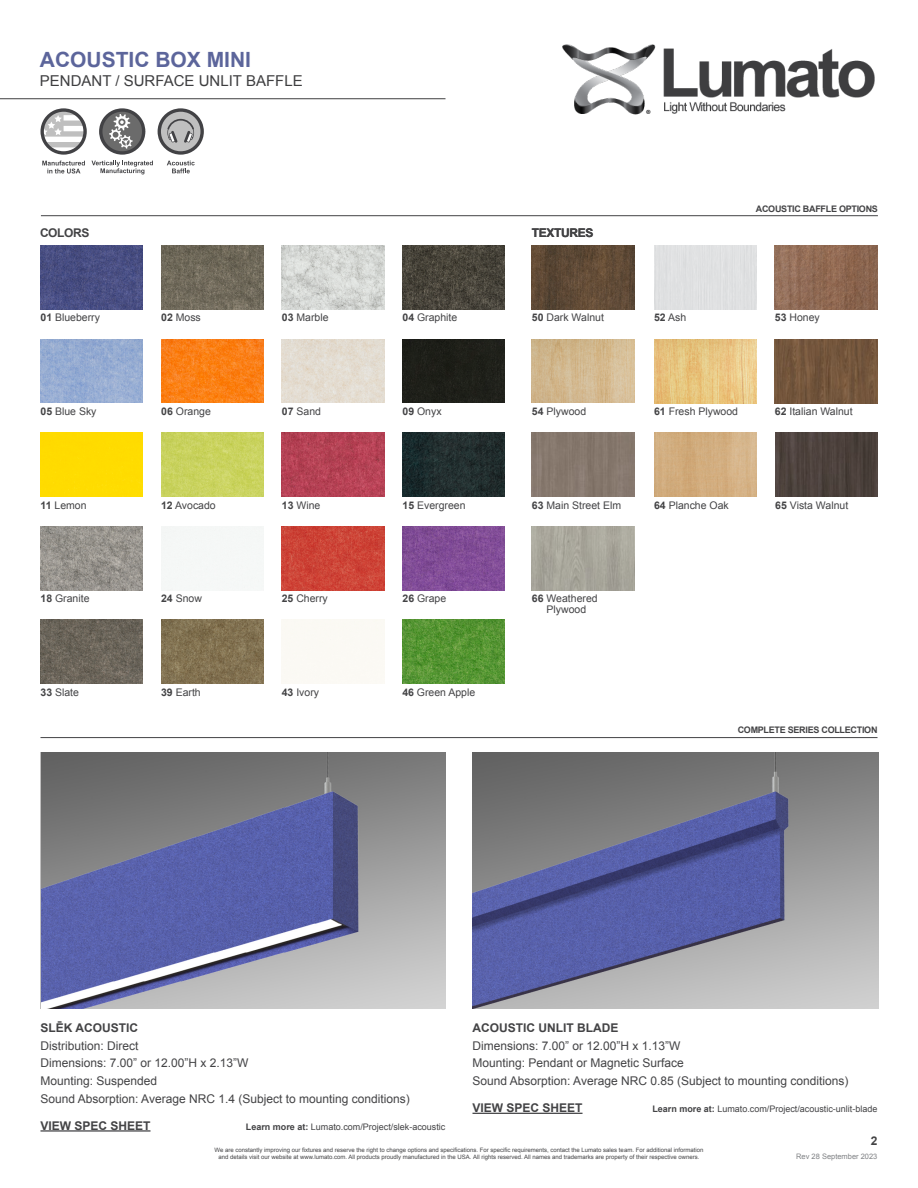
<style>
.page{position:relative;width:918px;height:1188px;background:#fff}
.page>*{position:absolute;margin:0;border:0;box-sizing:border-box;transform-origin:0 0}
.t1{font:700 21px "Arial";color:#5c659b}
.t2{font:15px "Arial";color:#3e3e40}
.t3{font:12px/17.7px "Arial";color:#434345}
.t4{font:700 12px "Arial";color:#434345}
.t5{font:700 12px "Arial";letter-spacing:-.03em;color:#434345}
.t6{font:10.5px/10.6px "Arial";color:#434345;text-align:center}
.t7{font:9px "Arial";color:#434345}
.t8{font:700 9px "Arial";letter-spacing:-.03em;color:#434345}
.t9{font:7.5px "Arial";color:#808285}
.t10{font:6px/7.2px "Arial";color:#434345;text-align:center}
.s1{font-weight:700}
</style>
<div class="page">
<img style="left:562px;top:44px;width:313px;height:71px">
<hr style="left:0;top:98px;width:446px;height:1px;background:#3e3e40">
<svg style="left:99px;top:108px;width:46px;height:47px"></svg>
<svg style="left:92px;top:161px;width:61px;height:13px"></svg>
<svg style="left:158px;top:108px;width:46px;height:47px"></svg>
<svg style="left:167px;top:161px;width:28px;height:12px"></svg>
<svg style="left:40px;top:108px;width:47px;height:47px"></svg>
<svg style="left:42px;top:161px;width:43px;height:12px"></svg>
<img style="left:41px;top:752px;width:405px;height:257px">
<hr style="left:40px;top:737px;width:838px;height:1px;background:#434345">
<hr style="left:40px;top:1130px;width:111px;height:2px;background:#434345">
<img style="left:473px;top:752px;width:406px;height:257px">
<hr style="left:472px;top:1113px;width:111px;height:1px;background:#434345">
<hr style="left:41px;top:215px;width:837px;height:1px;background:#434345">
<img style="left:40px;top:246px;width:103px;height:63px">
<img style="left:40px;top:339px;width:103px;height:64px">
<div style="left:40px;top:433px;width:103px;height:64px;background:#ffdc00"></div>
<img style="left:40px;top:526px;width:103px;height:64px">
<img style="left:40px;top:620px;width:103px;height:64px">
<img style="left:161px;top:246px;width:103px;height:63px">
<img style="left:161px;top:339px;width:103px;height:64px">
<img style="left:161px;top:433px;width:103px;height:64px">
<img style="left:161px;top:620px;width:103px;height:64px">
<img style="left:282px;top:246px;width:102px;height:63px">
<img style="left:282px;top:339px;width:102px;height:64px">
<img style="left:282px;top:433px;width:102px;height:64px">
<img style="left:282px;top:526px;width:102px;height:64px">
<img style="left:403px;top:246px;width:102px;height:63px">
<div style="left:403px;top:339px;width:102px;height:64px;background:#1e1f19"></div>
<img style="left:403px;top:433px;width:102px;height:64px">
<img style="left:403px;top:526px;width:102px;height:64px">
<img style="left:402px;top:620px;width:103px;height:64px">
<img style="left:532px;top:246px;width:103px;height:64px">
<img style="left:775px;top:246px;width:103px;height:64px">
<img style="left:654px;top:339px;width:103px;height:64px">
<img style="left:775px;top:339px;width:102px;height:64px">
<div style="left:532px;top:433px;width:103px;height:64px;background:#86786d"></div>
<img style="left:654px;top:433px;width:103px;height:64px">
<img style="left:775px;top:433px;width:103px;height:64px">
<img style="left:532px;top:526px;width:103px;height:64px">
<img style="left:532px;top:339px;width:103px;height:64px">
<div style="left:654px;top:246px;width:103px;height:63px;background:#e0e1e2"></div>
<h1 class="t1" style="left:40px;top:46px;width:213px">ACOUSTIC BOX MINI</h1>
<h2 class="t2" style="left:40px;top:71px;width:264px">PENDANT / SURFACE UNLIT BAFFLE</h2>
<h3 class="t8" style="left:756px;top:202px;width:124px">ACOUSTIC BAFFLE OPTIONS</h3>
<h3 class="t4" style="left:40px;top:225px;width:51px">COLORS</h3>
<h3 class="t5" style="left:532px;top:225px;width:63px">TEXTURES</h3>
<h3 class="t6" style="left:40px;top:312px;width:61px"><span class="s1">01</span> Blueberry</h3>
<h3 class="t6" style="left:161px;top:312px;width:41px"><span class="s1">02</span> Moss</h3>
<h3 class="t6" style="left:282px;top:312px;width:48px"><span class="s1">03</span> Marble</h3>
<h3 class="t6" style="left:403px;top:312px;width:56px"><span class="s1">04</span> Graphite</h3>
<h3 class="t6" style="left:532px;top:312px;width:73px"><span class="s1">50</span> Dark Walnut</h3>
<h3 class="t6" style="left:775px;top:312px;width:46px"><span class="s1">53</span> Honey</h3>
<h3 class="t6" style="left:654px;top:312px;width:34px"><span class="s1">52</span> Ash</h3>
<h3 class="t6" style="left:40px;top:406px;width:58px"><span class="s1">05</span> Blue Sky</h3>
<h3 class="t6" style="left:161px;top:406px;width:51px"><span class="s1">06</span> Orange</h3>
<h3 class="t6" style="left:282px;top:406px;width:41px"><span class="s1">07</span> Sand</h3>
<h3 class="t6" style="left:403px;top:406px;width:41px"><span class="s1">09</span> Onyx</h3>
<h3 class="t6" style="left:532px;top:406px;width:56px"><span class="s1">54</span> Plywood</h3>
<h3 class="t6" style="left:654px;top:406px;width:86px"><span class="s1">61</span> Fresh Plywood</h3>
<h3 class="t6" style="left:775px;top:406px;width:79px"><span class="s1">62</span> Italian Walnut</h3>
<h3 class="t6" style="left:40px;top:500px;width:48px"><span class="s1">11</span> Lemon</h3>
<h3 class="t6" style="left:161px;top:500px;width:56px"><span class="s1">12</span> Avocado</h3>
<h3 class="t6" style="left:282px;top:500px;width:40px"><span class="s1">13</span> Wine</h3>
<h3 class="t6" style="left:403px;top:500px;width:65px"><span class="s1">15</span> Evergreen</h3>
<h3 class="t6" style="left:532px;top:500px;width:91px"><span class="s1">63</span> Main Street Elm</h3>
<h3 class="t6" style="left:654px;top:500px;width:76px"><span class="s1">64</span> Planche Oak</h3>
<h3 class="t6" style="left:775px;top:500px;width:74px"><span class="s1">65</span> Vista Walnut</h3>
<h3 class="t6" style="left:40px;top:593px;width:51px"><span class="s1">18</span> Granite</h3>
<h3 class="t6" style="left:161px;top:593px;width:42px"><span class="s1">24</span> Snow</h3>
<h3 class="t6" style="left:282px;top:593px;width:48px"><span class="s1">25</span> Cherry</h3>
<h3 class="t6" style="left:403px;top:593px;width:45px"><span class="s1">26</span> Grape</h3>
<h3 class="t6" style="left:532px;top:593px;width:67px"><span class="s1">66</span> Weathered<br>Plywood</h3>
<h3 class="t6" style="left:40px;top:687px;width:40px"><span class="s1">33</span> Slate</h3>
<h3 class="t6" style="left:161px;top:687px;width:41px"><span class="s1">39</span> Earth</h3>
<h3 class="t6" style="left:282px;top:687px;width:39px"><span class="s1">43</span> Ivory</h3>
<h3 class="t6" style="left:402px;top:687px;width:74px"><span class="s1">46</span> Green Apple</h3>
<h3 class="t8" style="left:738px;top:724px;width:141px">COMPLETE SERIES COLLECTION</h3>
<h3 class="t4" style="left:40px;top:1020px;width:99px">SLĒK ACOUSTIC</h3>
<h3 class="t3" style="left:40px;top:1037px;width:371px">Distribution: Direct<br>Dimensions: 7.00” or 12.00”H x 2.13”W<br>Mounting: Suspended<br>Sound Absorption: Average NRC 1.4 (Subject to mounting conditions)</h3>
<h3 class="t4" style="left:40px;top:1118px;width:112px">VIEW SPEC SHEET</h3>
<h3 class="t7" style="left:246px;top:1121px;width:201px"><span class="s1">Learn more at:</span> Lumato.com/Project/slek-acoustic</h3>
<h3 class="t4" style="left:472px;top:1020px;width:147px">ACOUSTIC UNLIT BLADE</h3>
<h3 class="t3" style="left:472px;top:1037px;width:377px">Dimensions: 7.00” or 12.00”H x 1.13”W<br>Mounting: Pendant or Magnetic Surface<br>Sound Absorption: Average NRC 0.85 (Subject to mounting conditions)</h3>
<h3 class="t4" style="left:472px;top:1100px;width:112px">VIEW SPEC SHEET</h3>
<h3 class="t7" style="left:652px;top:1103px;width:227px"><span class="s1">Learn more at:</span> Lumato.com/Project/acoustic-unlit-blade</h3>
<h3 class="t4" style="left:871px;top:1132px;width:8px">2</h3>
<p class="t10" style="left:215px;top:1146px;width:490px">We are constantly improving our fixtures and reserve the right to change options and specifications. For specific requirements, contact the Lumato sales team. For additional information and details visit our website at www.lumato.com. All products proudly manufactured in the USA. All rights reserved. All names and trademarks are property of their respective owners.</p>
<p class="t9" style="left:796px;top:1152px;width:83px">Rev 28 September 2023</p>
</div>
